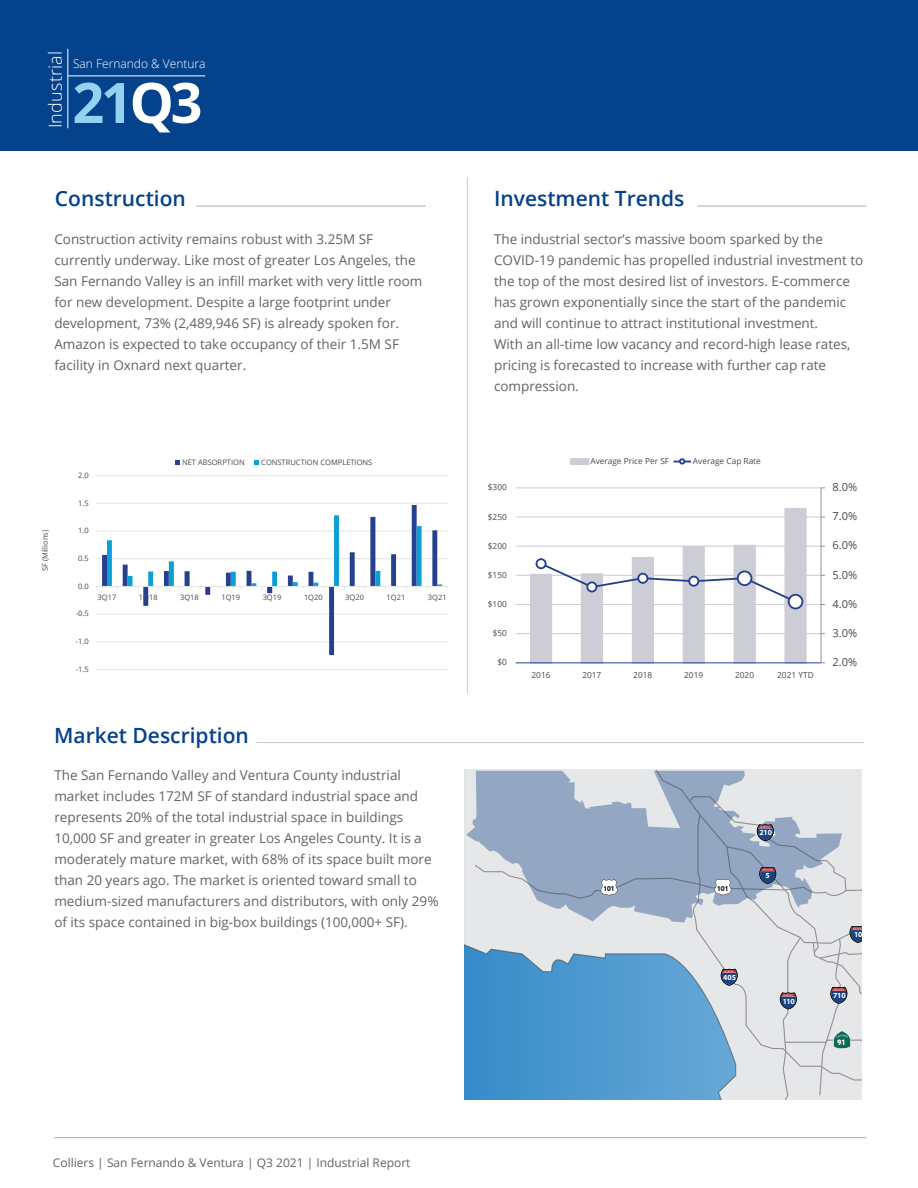
<style>
.page{position:relative;width:918px;height:1188px;background:#fff}
.page>*{position:absolute;margin:0;border:0;box-sizing:border-box;transform-origin:0 0}
.t1{font:700 55.8px "Open Sans";color:#95d2f2}
.t2{font:600 21px "Open Sans";color:#05428c}
.t3{font:300 18px "Open Sans";letter-spacing:.01em;color:#fff}
.t4{font:13.5px/21px "Open Sans";color:#5f6369}
.t5{font:12px "Open Sans";color:#5f6369}
.t6{font:300 12px "Open Sans";color:#fff}
.t7{font:11.1px "Open Sans";color:#4a4a4d}
.t8{font:8.25px "Open Sans";color:#4a4a4d}
.t9{font:700 7.8px "Myriad Pro";letter-spacing:-.03em;color:#fff}
.t10{font:900 7.8px "Aaux Next";color:#fff}
.t11{font:7.5px "Open Sans";color:#4a4a4d}
.t12{font:900 7.05px "Aaux Next";color:#231f20}
.s1{color:#fff}
</style>
<div class="page">
<hr style="left:54px;top:1137px;width:812px;height:1px;background:#aeafb3">
<div style="left:0;top:0;width:918px;height:151px;background:#05428c"></div>
<hr style="left:68px;top:75px;width:137px;height:1px;background:#fff">
<hr style="left:67px;top:49px;width:1px;height:79px;background:#fff">
<hr style="left:516px;top:633px;width:305px;height:1px;background:#cccdd5">
<hr style="left:516px;top:604px;width:305px;height:1px;background:#cccdd5">
<hr style="left:516px;top:575px;width:305px;height:1px;background:#cccdd5">
<hr style="left:516px;top:546px;width:305px;height:1px;background:#cccdd5">
<hr style="left:516px;top:517px;width:305px;height:1px;background:#cccdd5">
<hr style="left:516px;top:488px;width:305px;height:1px;background:#cccdd5">
<svg style="left:529px;top:508px;width:279px;height:156px"></svg>
<hr style="left:821px;top:488px;width:1px;height:175px;background:#959596">
<hr style="left:516px;top:662px;width:305px;height:1px;background:#25408f">
<svg style="left:531px;top:509px;width:275px;height:154px"></svg>
<div style="left:536px;top:559px;width:10px;height:9px;background:#fff;border-radius:50%"></div>
<div style="left:536px;top:558px;width:11px;height:11px;border:2px solid #25408f;border-radius:50%"></div>
<div style="left:587px;top:582px;width:9px;height:10px;background:#fff;border-radius:50%"></div>
<div style="left:586px;top:581px;width:11px;height:11px;border:2px solid #25408f;border-radius:50%"></div>
<div style="left:638px;top:574px;width:9px;height:9px;background:#fff;border-radius:50%"></div>
<div style="left:637px;top:573px;width:11px;height:11px;border:2px solid #25408f;border-radius:50%"></div>
<div style="left:689px;top:577px;width:9px;height:9px;background:#fff;border-radius:50%"></div>
<div style="left:688px;top:576px;width:11px;height:11px;border:2px solid #25408f;border-radius:50%"></div>
<div style="left:738px;top:571px;width:13px;height:14px;background:#fff;border-radius:50%"></div>
<div style="left:737px;top:570px;width:15px;height:16px;border:2px solid #25408f;border-radius:50%"></div>
<div style="left:789px;top:595px;width:13px;height:14px;background:#fff;border-radius:50%"></div>
<div style="left:788px;top:594px;width:15px;height:15px;border:2px solid #25408f;border-radius:50%"></div>
<div style="left:571px;top:459px;width:18px;height:5px;background:#cccdd5"></div>
<div style="left:570px;top:458px;width:19px;height:7px;border:2px solid #cccdd5"></div>
<svg style="left:673px;top:459px;width:18px;height:5px"></svg>
<div style="left:679px;top:458px;width:6px;height:7px;border:2px solid #25408f;border-radius:50%"></div>
<hr style="left:97px;top:669px;width:351px;height:1px;background:#e4e4e5">
<hr style="left:97px;top:642px;width:351px;height:1px;background:#e4e4e5">
<hr style="left:97px;top:614px;width:351px;height:1px;background:#e4e4e5">
<hr style="left:97px;top:558px;width:351px;height:1px;background:#e4e4e5">
<hr style="left:97px;top:531px;width:351px;height:1px;background:#e4e4e5">
<hr style="left:97px;top:503px;width:351px;height:1px;background:#e4e4e5">
<hr style="left:97px;top:475px;width:351px;height:1px;background:#e4e4e5">
<svg style="left:102px;top:505px;width:335px;height:150px"></svg>
<hr style="left:97px;top:586px;width:351px;height:1px;background:#e4e4e5">
<svg style="left:107px;top:515px;width:341px;height:74px"></svg>
<svg style="left:175px;top:460px;width:5px;height:5px"></svg>
<svg style="left:255px;top:460px;width:4px;height:5px"></svg>
<hr style="left:196px;top:206px;width:230px;height:1px;background:#aeafb3">
<hr style="left:697px;top:206px;width:169px;height:1px;background:#aeafb3">
<hr style="left:467px;top:177px;width:1px;height:516px;background:#c8c9c9">
<svg style="left:464px;top:770px;width:397px;height:329px;background:#a2bdd4"></svg>
<hr style="left:256px;top:742px;width:608px;height:1px;background:#c8c9c9">
<h3 class="t3" style="left:43px;top:128px;width:79px;rotate:-90deg">Industrial</h3>
<p class="t6" style="left:73px;top:55px;width:134px">San Fernando &amp; Ventura</p>
<h1 class="t1" style="left:72px;top:63px;width:132px">21<span class="s1">Q3</span></h1>
<h2 class="t2" style="left:55px;top:184px;width:133px">Construction</h2>
<h2 class="t2" style="left:494px;top:184px;width:192px">Investment Trends</h2>
<p class="t4" style="left:54px;top:228px;width:370px">Construction activity remains robust with 3.25M SF currently underway. Like most of greater Los Angeles, the San Fernando Valley is an infill market with very little room for new development. Despite a large footprint under development, 73% (2,489,946 SF) is already spoken for.<br>Amazon is expected to take occupancy of their 1.5M SF facility in Oxnard next quarter.</p>
<p class="t4" style="left:494px;top:228px;width:371px">The industrial sector’s massive boom sparked by the COVID-19 pandemic has propelled industrial investment to the top of the most desired list of investors. E-commerce has grown exponentially since the start of the pandemic and will continue to attract institutional investment.<br>With an all-time low vacancy and record-high lease rates, pricing is forecasted to increase with further cap rate compression.</p>
<p class="t11" style="left:40px;top:571px;width:43px;rotate:-90deg">SF (Millions)</p>
<p class="t11" style="left:78px;top:470px;width:12px">2.0</p>
<p class="t11" style="left:78px;top:498px;width:12px">1.5</p>
<p class="t11" style="left:78px;top:525px;width:12px">1.0</p>
<p class="t11" style="left:78px;top:553px;width:12px">0.5</p>
<p class="t11" style="left:78px;top:581px;width:12px">0.0</p>
<p class="t11" style="left:76px;top:609px;width:15px">-0.5</p>
<p class="t11" style="left:76px;top:636px;width:15px">-1.0</p>
<p class="t11" style="left:76px;top:664px;width:15px">-1.5</p>
<p class="t11" style="left:182px;top:457px;width:64px">NET ABSORPTION</p>
<p class="t11" style="left:261px;top:457px;width:113px">CONSTRUCTION COMPLETIONS</p>
<p class="t11" style="left:98px;top:592px;width:20px">3Q17</p>
<p class="t11" style="left:139px;top:592px;width:20px">1Q18</p>
<p class="t11" style="left:180px;top:592px;width:20px">3Q18</p>
<p class="t11" style="left:221px;top:592px;width:20px">1Q19</p>
<p class="t11" style="left:263px;top:592px;width:20px">3Q19</p>
<p class="t11" style="left:304px;top:592px;width:20px">1Q20</p>
<p class="t11" style="left:345px;top:592px;width:20px">3Q20</p>
<p class="t11" style="left:387px;top:592px;width:20px">1Q21</p>
<p class="t11" style="left:428px;top:592px;width:20px">3Q21</p>
<h2 class="t2" style="left:54px;top:721px;width:196px">Market Description</h2>
<p class="t4" style="left:54px;top:764px;width:386px">The San Fernando Valley and Ventura County industrial market includes 172M SF of standard industrial space and represents 20% of the total industrial space in buildings 10,000 SF and greater in greater Los Angeles County. It is a moderately mature market, with 68% of its space built more than 20 years ago. The market is oriented toward small to medium-sized manufacturers and distributors, with only 29% of its space contained in big-box buildings (100,000+ SF).</p>
<p class="t8" style="left:590px;top:455px;width:80px">Average Price Per SF</p>
<p class="t8" style="left:693px;top:455px;width:69px">Average Cap Rate</p>
<p class="t8" style="left:488px;top:482px;width:20px">$300</p>
<p class="t7" style="left:832px;top:480px;width:26px">8.0%</p>
<p class="t8" style="left:488px;top:511px;width:20px">$250</p>
<p class="t7" style="left:832px;top:509px;width:26px">7.0%</p>
<p class="t8" style="left:488px;top:540px;width:20px">$200</p>
<p class="t7" style="left:832px;top:538px;width:26px">6.0%</p>
<p class="t8" style="left:488px;top:569px;width:20px">$150</p>
<p class="t7" style="left:832px;top:567px;width:26px">5.0%</p>
<p class="t8" style="left:488px;top:598px;width:20px">$100</p>
<p class="t7" style="left:832px;top:596px;width:26px">4.0%</p>
<p class="t8" style="left:493px;top:628px;width:16px">$50</p>
<p class="t7" style="left:832px;top:625px;width:26px">3.0%</p>
<p class="t8" style="left:497px;top:657px;width:11px">$0</p>
<p class="t7" style="left:832px;top:654px;width:26px">2.0%</p>
<p class="t8" style="left:532px;top:669px;width:20px">2016</p>
<p class="t8" style="left:582px;top:669px;width:20px">2017</p>
<p class="t8" style="left:633px;top:669px;width:20px">2018</p>
<p class="t8" style="left:684px;top:669px;width:20px">2019</p>
<p class="t8" style="left:735px;top:669px;width:20px">2020</p>
<p class="t8" style="left:777px;top:669px;width:38px">2021 YTD</p>
<p class="t12" style="left:604px;top:883px;width:12px">101</p>
<p class="t12" style="left:718px;top:883px;width:12px">101</p>
<p class="t9" style="left:760px;top:828px;width:14px">210</p>
<p class="t9" style="left:766px;top:870px;width:6px">5</p>
<p class="t9" style="left:723px;top:972px;width:15px">405</p>
<p class="t9" style="left:783px;top:996px;width:14px">110</p>
<p class="t9" style="left:854px;top:929px;width:10px">10</p>
<p class="t9" style="left:833px;top:990px;width:14px">710</p>
<p class="t10" style="left:837px;top:1036px;width:9px">91</p>
<p class="t5" style="left:53px;top:1154px;width:359px">Colliers | San Fernando &amp; Ventura | Q3 2021 | Industrial Report</p>
</div>
